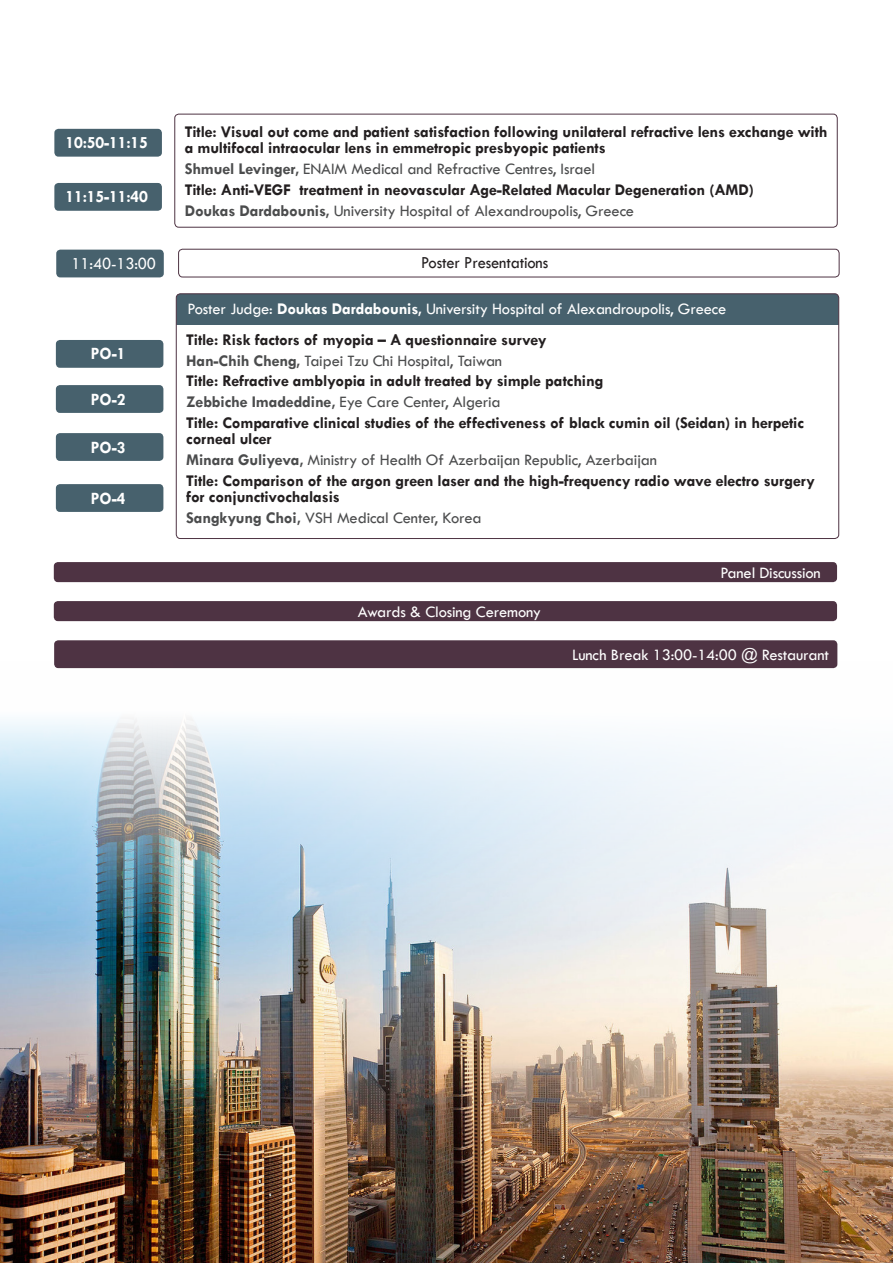
<style>
.page{position:relative;width:893px;height:1263px;background:#fff}
.page>*{position:absolute;margin:0;border:0;box-sizing:border-box;transform-origin:0 0}
.t1{font:700 17.4px "Tw Cen";letter-spacing:-.01em;color:#fff;scale:.95 1}
.t2{font:17.4px "Tw Cen";letter-spacing:-.01em;color:#231f20;scale:.95 1}
.t3{font:17.4px "Tw Cen";letter-spacing:-.01em;color:#fff;scale:.95 1}
.t4{font:700 16.5px/16.5px "Tw Cen";letter-spacing:-.01em;color:#231f20}
.t5{font:16.5px "Tw Cen";letter-spacing:-.01em;color:#4b4c4d}
.t6{font:16.5px "Tw Cen";letter-spacing:-.01em;color:#fff}
.s1{font-weight:700}
</style>
<div class="page">
<div style="left:56px;top:340px;width:107px;height:28px;background:#47616d;border-radius:4px"></div>
<div style="left:56px;top:385px;width:107px;height:28px;background:#47616d;border-radius:4px"></div>
<div style="left:56px;top:433px;width:107px;height:28px;background:#47616d;border-radius:4px"></div>
<div style="left:56px;top:484px;width:107px;height:28px;background:#47616d;border-radius:4px"></div>
<div style="left:176px;top:294px;width:663px;height:31px;background:#47616d"></div>
<div style="left:176px;top:293px;width:663px;height:246px;border:1px solid #4e3343;border-radius:4px"></div>
<div style="left:54px;top:562px;width:783px;height:20px;background:#4e3343;border-radius:4px"></div>
<div style="left:54px;top:601px;width:783px;height:20px;background:#4e3343;border-radius:4px"></div>
<div style="left:54px;top:640px;width:783px;height:28px;background:#4e3343;border-radius:4px"></div>
<div style="left:54px;top:129px;width:108px;height:28px;background:#47616d;border-radius:4px"></div>
<div style="left:54px;top:183px;width:108px;height:28px;background:#47616d;border-radius:4px"></div>
<div style="left:174px;top:114px;width:664px;height:114px;border:1px solid #4e3343;border-radius:4px"></div>
<div style="left:178px;top:249px;width:661px;height:28px;border:1px solid #4e3343;border-radius:4px"></div>
<div style="left:56px;top:250px;width:108px;height:27px;background:#47616d;border-radius:4px"></div>
<img style="left:0;top:662px;width:893px;height:601px">
<p class="t1" style="left:65px;top:132px;width:88px">10:50-11:15</p>
<p class="t1" style="left:65px;top:186px;width:88px">11:15-11:40</p>
<p class="t4" style="left:185px;top:123px;width:644px">Title: Visual out come and patient satisfaction following unilateral refractive lens exchange with a multifocal intraocular lens in emmetropic presbyopic patients</p>
<p class="t5" style="left:185px;top:159px;width:412px"><span class="s1">Shmuel Levinger,</span> ENAIM Medical and Refractive Centres, Israel</p>
<p class="t4" style="left:185px;top:181px;width:571px">Title: Anti-VEGF treatment in neovascular Age-Related Macular Degeneration (AMD)</p>
<p class="t5" style="left:185px;top:200px;width:451px"><span class="s1">Doukas Dardabounis,</span> University Hospital of Alexandroupolis, Greece</p>
<p class="t3" style="left:72px;top:253px;width:90px">11:40-13:00</p>
<p class="t2" style="left:421px;top:252px;width:135px">Poster Presentations</p>
<p class="t6" style="left:188px;top:299px;width:540px">Poster Judge: <span class="s1">Doukas Dardabounis,</span> University Hospital of Alexandroupolis, Greece</p>
<p class="t1" style="left:91px;top:343px;width:38px">PO-1</p>
<p class="t1" style="left:91px;top:389px;width:38px">PO-2</p>
<p class="t1" style="left:91px;top:437px;width:38px">PO-3</p>
<p class="t1" style="left:91px;top:488px;width:38px">PO-4</p>
<p class="t4" style="left:186px;top:331px;width:362px">Title: Risk factors of myopia – A questionnaire survey</p>
<p class="t5" style="left:186px;top:351px;width:317px"><span class="s1">Han-Chih Cheng,</span> Taipei Tzu Chi Hospital, Taiwan</p>
<p class="t4" style="left:186px;top:373px;width:419px">Title: Refractive amblyopia in adult treated by simple patching</p>
<p class="t5" style="left:186px;top:392px;width:316px"><span class="s1">Zebbiche Imadeddine,</span> Eye Care Center, Algeria</p>
<p class="t4" style="left:186px;top:414px;width:619px">Title: Comparative clinical studies of the effectiveness of black cumin oil (Seidan) in herpetic corneal ulcer</p>
<p class="t5" style="left:186px;top:450px;width:472px"><span class="s1">Minara Guliyeva,</span> Ministry of Health Of Azerbaijan Republic, Azerbaijan</p>
<p class="t4" style="left:186px;top:472px;width:630px">Title: Comparison of the argon green laser and the high-frequency radio wave electro surgery for conjunctivochalasis</p>
<p class="t5" style="left:186px;top:508px;width:297px"><span class="s1">Sangkyung Choi,</span> VSH Medical Center, Korea</p>
<p class="t6" style="left:358px;top:602px;width:185px">Awards &amp; Closing Ceremony</p>
<p class="t6" style="left:720px;top:563px;width:102px">Panel Discussion</p>
<p class="t6" style="left:572px;top:645px;width:258px">Lunch Break 13:00-14:00 @ Restaurant</p>
</div>
